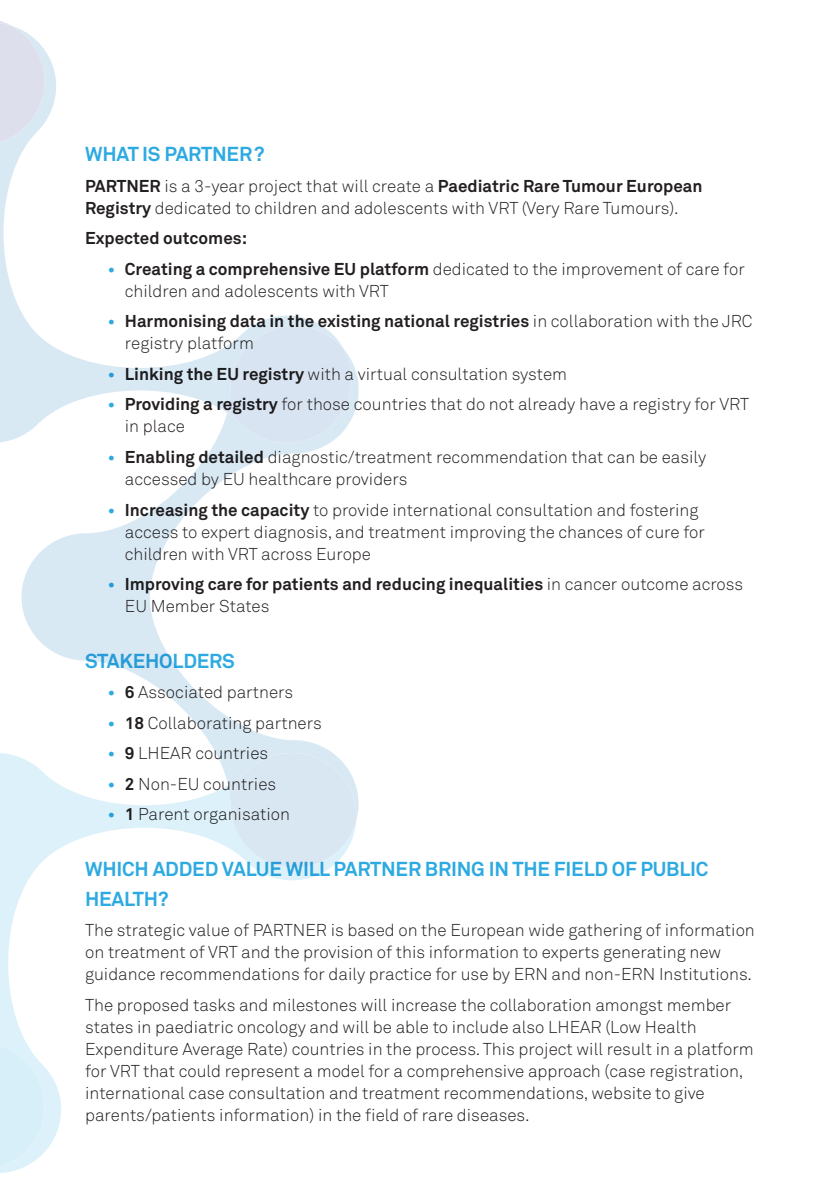
<style>
.page{position:relative;width:840px;height:1191px;background:#fff}
.page>*{position:absolute;margin:0;border:0;box-sizing:border-box;transform-origin:0 0}
.title2{font:700 20px/30px "Akkurat";letter-spacing:-.01em;color:#2daae1}
.body{font:300 17px/22px "Akkurat";color:#231f20}
.title_puces{font:700 17px/22px "Akkurat";color:#231f20}
.s1{font-weight:700}
.s2{font-weight:700;color:#2daae1}
.s3{color:#2daae1}
.s4{font-weight:300}
</style>
<div class="page">
<svg style="left:0;top:62px;width:322px;height:381px"></svg>
<svg style="left:0;top:753px;width:331px;height:420px"></svg>
<svg style="left:15px;top:349px;width:344px;height:473px"></svg>
<div style="left:227px;top:326px;width:124px;height:117px;background:#d8e4f1"></div>
<svg style="left:228px;top:753px;width:128px;height:114px;background:#dbe9f4"></svg>
<svg style="left:0;top:21px;width:51px;height:333px"></svg>
<svg style="left:0;top:1041px;width:51px;height:129px;background:#ddf1fa"></svg>
<p class="title2" style="left:85px;top:139px;width:181px">WHAT IS PARTNER?</p>
<p class="body" style="left:85px;top:175px;width:618px"><span class="s1">PARTNER</span> is a 3-year project that will create a <span class="s1">Paediatric Rare Tumour European<br>Registry</span> dedicated to children and adolescents with VRT (Very Rare Tumours).</p>
<p class="title_puces" style="left:85px;top:227px;width:163px">Expected outcomes:</p>
<p class="body" style="left:125px;top:258px;width:621px;text-indent:-17px"><span class="s2">•</span> <span class="s1">Creating a comprehensive EU platform</span> dedicated to the improvement of care for children and adolescents with VRT</p>
<p class="title_puces" style="left:125px;top:310px;width:628px;text-indent:-17px"><span class="s3">•</span> Harmonising data in the existing national registries <span class="s4">in collaboration with the JRC registry platform</span></p>
<p class="body" style="left:108px;top:363px;width:460px"><span class="s2">•</span> <span class="s1">Linking the EU registry</span> with a virtual consultation system</p>
<p class="body" style="left:125px;top:394px;width:625px;text-indent:-17px"><span class="s2">•</span> <span class="s1">Providing a registry</span> for those countries that do not already have a registry for VRT in place</p>
<p class="body" style="left:125px;top:446px;width:582px;text-indent:-17px"><span class="s2">•</span> <span class="s1">Enabling detailed</span> diagnostic/treatment recommendation that can be easily accessed by EU healthcare providers</p>
<p class="body" style="left:125px;top:499px;width:581px;text-indent:-17px"><span class="s2">•</span> <span class="s1">Increasing the capacity</span> to provide international consultation and fostering access to expert diagnosis, and treatment improving the chances of cure for children with VRT across Europe</p>
<p class="title_puces" style="left:125px;top:573px;width:619px;text-indent:-17px"><span class="s3">•</span> Improving care for patients and reducing inequalities <span class="s4">in cancer outcome across<br>EU Member States</span></p>
<p class="title2" style="left:85px;top:645px;width:151px">STAKEHOLDERS</p>
<p class="body" style="left:108px;top:681px;width:187px"><span class="s2">•</span> <span class="s1">6</span> Associated partners</p>
<p class="body" style="left:108px;top:712px;width:215px"><span class="s2">•</span> <span class="s1">18</span> Collaborating partners</p>
<p class="body" style="left:108px;top:742px;width:162px"><span class="s2">•</span> <span class="s1">9</span> LHEAR countries</p>
<p class="body" style="left:108px;top:773px;width:170px"><span class="s2">•</span> <span class="s1">2</span> Non-EU countries</p>
<p class="body" style="left:108px;top:803px;width:184px"><span class="s2">•</span> <span class="s1">1</span> Parent organisation</p>
<p class="title2" style="left:85px;top:853px;width:624px">WHICH ADDED VALUE WILL PARTNER BRING IN THE FIELD OF PUBLIC<br>HEALTH?</p>
<p class="body" style="left:85px;top:919px;width:671px">The strategic value of PARTNER is based on the European wide gathering of information on treatment of VRT and the provision of this information to experts generating new guidance recommendations for daily practice for use by ERN and non-ERN Institutions.</p>
<p class="body" style="left:85px;top:994px;width:669px">The proposed tasks and milestones will increase the collaboration amongst member states in paediatric oncology and will be able to include also LHEAR (Low Health Expenditure Average Rate) countries in the process. This project will result in a platform for VRT that could represent a model for a comprehensive approach (case registration, international case consultation and treatment recommendations, website to give parents/patients information) in the field of rare diseases.</p>
</div>
